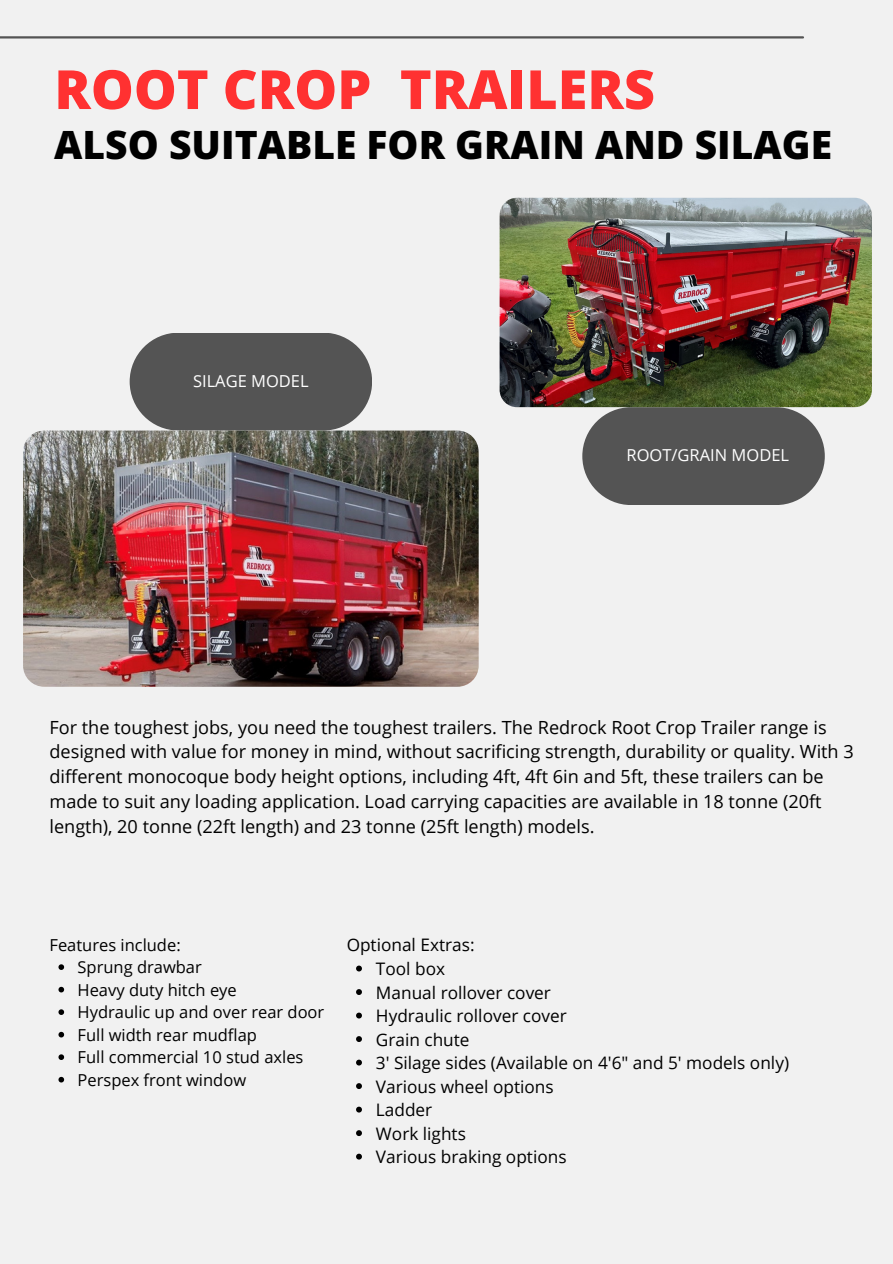
<style>
.page{position:relative;width:893px;height:1264px;background:#fff}
.page>*{position:absolute;margin:0;border:0;box-sizing:border-box;transform-origin:0 0}
.t1{font:800 54px "Open Sans";color:#ff3131}
.t2{font:800 39px "Open Sans";color:#000}
.t3{font:18.15px/24.8px "Open Sans";color:#000}
.t4{font:17.25px "Open Sans";color:#000}
.t5{font:16.5px "Open Sans";color:#000}
.t6{font:16.5px "Open Sans";color:#fff}
</style>
<div class="page">
<div style="left:0;top:0;width:892px;height:1263px;background:#f1f1f1"></div>
<hr style="left:0;top:36px;width:802px;height:2px;background:#545454">
<div style="left:130px;top:332px;width:242px;height:98px;background:#545454;border-radius:49px"></div>
<div style="left:582px;top:407px;width:242px;height:98px;background:#545454;border-radius:49px"></div>
<img style="left:499px;top:198px;width:372px;height:209px;border-radius:17px">
<img style="left:23px;top:430px;width:455px;height:256px;border-radius:21px">
<svg style="left:58px;top:964px;width:6px;height:5px"></svg>
<svg style="left:58px;top:986px;width:6px;height:6px"></svg>
<svg style="left:58px;top:1009px;width:6px;height:5px"></svg>
<svg style="left:58px;top:1031px;width:6px;height:6px"></svg>
<svg style="left:58px;top:1054px;width:6px;height:5px"></svg>
<svg style="left:58px;top:1076px;width:6px;height:6px"></svg>
<svg style="left:356px;top:965px;width:6px;height:6px"></svg>
<svg style="left:356px;top:989px;width:6px;height:6px"></svg>
<svg style="left:356px;top:1012px;width:6px;height:6px"></svg>
<svg style="left:356px;top:1036px;width:6px;height:6px"></svg>
<svg style="left:356px;top:1059px;width:6px;height:6px"></svg>
<svg style="left:356px;top:1083px;width:6px;height:6px"></svg>
<svg style="left:356px;top:1106px;width:6px;height:6px"></svg>
<svg style="left:356px;top:1130px;width:6px;height:6px"></svg>
<svg style="left:356px;top:1153px;width:6px;height:6px"></svg>
<p class="t1" style="left:54px;top:51px;width:602px">ROOT CROP TRAILERS</p>
<p class="t2" style="left:54px;top:117px;width:779px">ALSO SUITABLE FOR GRAIN AND SILAGE</p>
<p class="t6" style="left:193px;top:369px;width:117px">SILAGE MODEL</p>
<p class="t6" style="left:626px;top:443px;width:164px">ROOT/GRAIN MODEL</p>
<p class="t3" style="left:49px;top:714px;width:805px">For the toughest jobs, you need the toughest trailers. The Redrock Root Crop Trailer range is designed with value for money in mind, without sacrificing strength, durability or quality. With 3 different monocoque body height options, including 4ft, 4ft 6in and 5ft, these trailers can be made to suit any loading application. Load carrying capacities are available in 18 tonne (20ft length), 20 tonne (22ft length) and 23 tonne (25ft length) models.</p>
<p class="t5" style="left:49px;top:933px;width:133px">Features include:</p>
<p class="t5" style="left:77px;top:955px;width:126px">Sprung drawbar</p>
<p class="t5" style="left:77px;top:978px;width:161px">Heavy duty hitch eye</p>
<p class="t5" style="left:77px;top:1000px;width:248px">Hydraulic up and over rear door</p>
<p class="t5" style="left:77px;top:1023px;width:181px">Full width rear mudflap</p>
<p class="t5" style="left:77px;top:1045px;width:227px">Full commercial 10 stud axles</p>
<p class="t5" style="left:77px;top:1068px;width:170px">Perspex front window</p>
<p class="t4" style="left:346px;top:933px;width:129px">Optional Extras:</p>
<p class="t4" style="left:376px;top:956px;width:71px">Tool box</p>
<p class="t4" style="left:376px;top:980px;width:176px">Manual rollover cover</p>
<p class="t4" style="left:376px;top:1003px;width:192px">Hydraulic rollover cover</p>
<p class="t4" style="left:376px;top:1027px;width:95px">Grain chute</p>
<p class="t4" style="left:376px;top:1050px;width:414px">3' Silage sides (Available on 4'6" and 5' models only)</p>
<p class="t4" style="left:376px;top:1074px;width:179px">Various wheel options</p>
<p class="t4" style="left:376px;top:1097px;width:58px">Ladder</p>
<p class="t4" style="left:376px;top:1121px;width:91px">Work lights</p>
<p class="t4" style="left:376px;top:1144px;width:192px">Various braking options</p>
</div>
